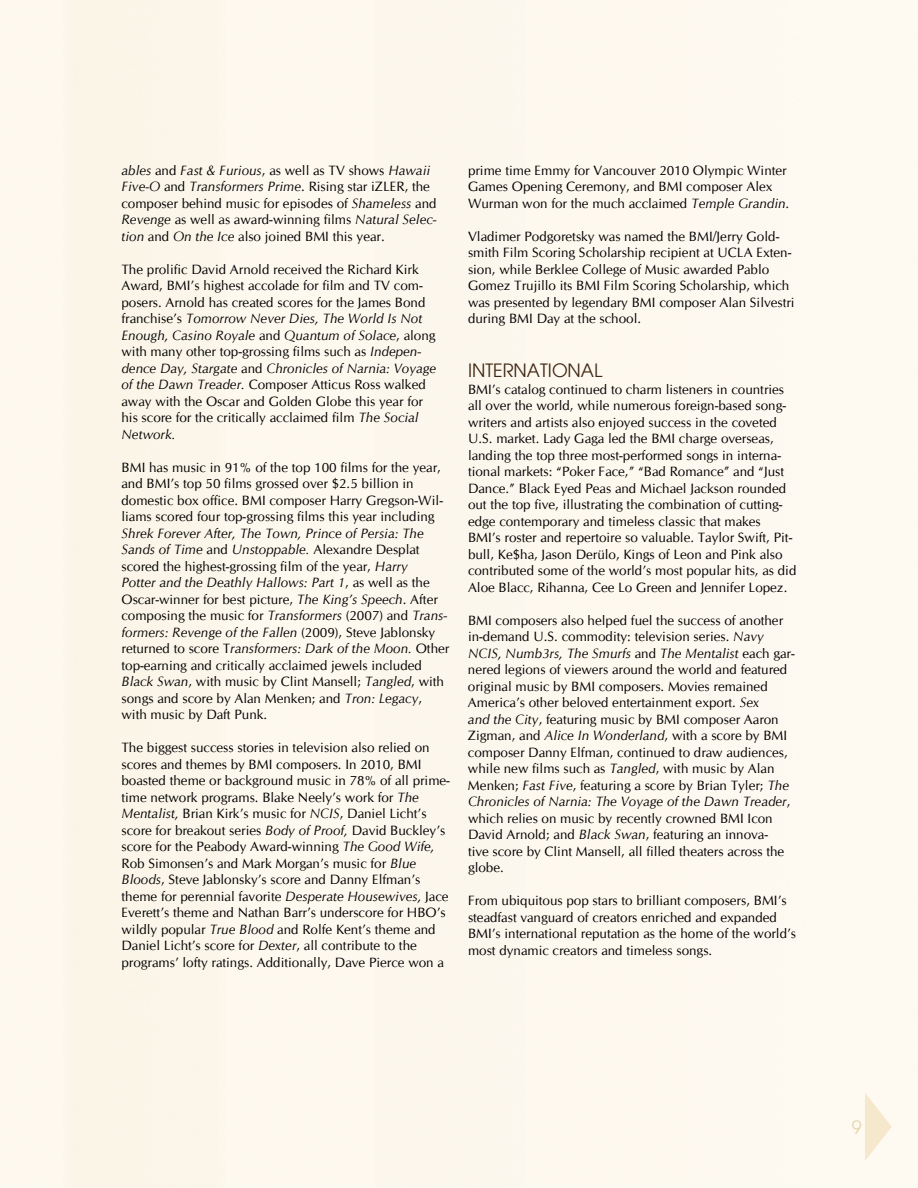
<style>
.page{position:relative;width:918px;height:1188px;background:#fff}
.page>*{position:absolute;margin:0;border:0;box-sizing:border-box;transform-origin:0 0}
.t1{font:18px "Avant Garde";color:#402713}
.t2{font:18px "Avant Garde";color:#e6d6aa}
.t3{font:13.5px/16.5px "CG Omega";color:#000}
.s1{font-style:italic}
</style>
<div class="page">
<svg style="left:865px;top:1093px;width:27px;height:68px"></svg>
<p class="t3" style="left:121px;top:162px;width:317px"><span class="s1">ables</span> and <span class="s1">Fast &amp; Furious</span>, as well as TV shows <span class="s1">Hawaii Five-O</span> and <span class="s1">Transformers Prime</span>. Rising star iZLER, the composer behind music for episodes of <span class="s1">Shameless</span> and <span class="s1">Revenge</span> as well as award-winning films <span class="s1">Natural Selec&shy;tion</span> and <span class="s1">On the Ice</span> also joined BMI this year.</p>
<p class="t3" style="left:121px;top:261px;width:316px">The prolific David Arnold received the Richard Kirk Award, BMI’s highest accolade for film and TV com&shy;posers. Arnold has created scores for the James Bond franchise’s <span class="s1">Tomorrow Never Dies, The World Is Not Enough, Casino Royale</span> and <span class="s1">Quantum of Solace</span>, along with many other top-grossing films such as <span class="s1">Indepen&shy;dence Day, Stargate</span> and <span class="s1">Chronicles of Narnia: Voyage of the Dawn Treader.</span> Composer Atticus Ross walked away with the Oscar and Golden Globe this year for his score for the critically acclaimed film <span class="s1">The Social Network.</span></p>
<p class="t3" style="left:122px;top:459px;width:323px">BMI has music in 91% of the top 100 films for the year, and BMI’s top 50 films grossed over $2.5 billion in domestic box office. BMI composer Harry Gregson-Wil&shy;liams scored four top-grossing films this year including</p>
<p class="t3" style="left:122px;top:525px;width:329px"><span class="s1">Shrek Forever After, The Town, Prince of Persia: The Sands of Time</span> and <span class="s1">Unstoppable.</span> Alexandre Desplat scored the highest-grossing film of the year, <span class="s1">Harry<br>Potter and the Deathly Hallows: Part 1</span>, as well as the Oscar-winner for best picture, <span class="s1">The King’s Speech</span>. After composing the music for <span class="s1">Transformers</span> (2007) and <span class="s1">Trans&shy;formers: Revenge of the Fallen</span> (2009), Steve Jablonsky returned to score T<span class="s1">ransformers: Dark of the Moon.</span> Other top-earning and critically acclaimed jewels included <span class="s1">Black Swan</span>, with music by Clint Mansell; <span class="s1">Tangled</span>, with songs and score by Alan Menken; and <span class="s1">Tron: Legacy</span>, with music by Daft Punk.</p>
<p class="t3" style="left:122px;top:739px;width:330px">The biggest success stories in television also relied on scores and themes by BMI composers. In 2010, BMI boasted theme or background music in 78% of all prime&shy;time network programs. Blake Neely’s work for <span class="s1">The Mentalist,</span> Brian Kirk’s music for <span class="s1">NCIS</span>, Daniel Licht’s score for breakout series <span class="s1">Body of Proof,</span> David Buckley’s score for the Peabody Award-winning <span class="s1">The Good Wife, </span>Rob Simonsen’s and Mark Morgan’s music for <span class="s1">Blue Bloods</span>, Steve Jablonsky’s score and Danny Elfman’s theme for perennial favorite <span class="s1">Desperate Housewives,</span> Jace Everett’s theme and Nathan Barr’s underscore for HBO’s wildly popular <span class="s1">True Blood</span> and Rolfe Kent’s theme and Daniel Licht’s score for <span class="s1">Dexter</span>, all contribute to the programs’ lofty ratings. Additionally, Dave Pierce won a</p>
<p class="t3" style="left:468px;top:162px;width:323px">prime time Emmy for Vancouver 2010 Olympic Winter<br>Games Opening Ceremony, and BMI composer Alex<br>Wurman won for the much acclaimed <span class="s1">Temple Grandin</span>.</p>
<p class="t3" style="left:468px;top:228px;width:328px">Vladimer Podgoretsky was named the BMI/Jerry Gold&shy;smith Film Scoring Scholarship recipient at UCLA Exten&shy;sion, while Berklee College of Music awarded Pablo Gomez Trujillo its BMI Film Scoring Scholarship, which was presented by legendary BMI composer Alan Silvestri during BMI Day at the school.</p>
<h1 class="t1" style="left:468px;top:360px;width:136px">INTERNATIONAL</h1>
<p class="t3" style="left:468px;top:381px;width:330px">BMI’s catalog continued to charm listeners in countries all over the world, while numerous foreign-based song&shy;writers and artists also enjoyed success in the coveted U.S. market. Lady Gaga led the BMI charge overseas, landing the top three most-performed songs in interna&shy;tional markets: “Poker Face,” “Bad Romance” and “Just Dance.” Black Eyed Peas and Michael Jackson rounded out the top five, illustrating the combination of cutting&shy;edge contemporary and timeless classic that makes BMI’s roster and repertoire so valuable. Taylor Swift, Pit&shy;bull, Ke$ha, Jason Derülo, Kings of Leon and Pink also contributed some of the world’s most popular hits, as did Aloe Blacc, Rihanna, Cee Lo Green and Jennifer Lopez.</p>
<p class="t3" style="left:468px;top:612px;width:328px">BMI composers also helped fuel the success of another in-demand U.S. commodity: television series. <span class="s1">Navy NCIS, Numb3rs, The Smurfs</span> and <span class="s1">The Mentalist</span> each gar&shy;nered legions of viewers around the world and featured original music by BMI composers. Movies remained America’s other beloved entertainment export. <span class="s1">Sex<br>and the City</span>, featuring music by BMI composer Aaron Zigman, and <span class="s1">Alice In Wonderland</span>, with a score by BMI composer Danny Elfman, continued to draw audiences, while new films such as <span class="s1">Tangled</span>, with music by Alan Menken; <span class="s1">Fast Five</span>, featuring a score by Brian Tyler; <span class="s1">The Chronicles of Narnia: The Voyage of the Dawn Treader</span>, which relies on music by recently crowned BMI Icon David Arnold; and <span class="s1">Black Swan</span>, featuring an innova-<br>tive score by Clint Mansell, all filled theaters across the globe.</p>
<p class="t3" style="left:468px;top:892px;width:330px">From ubiquitous pop stars to brilliant composers, BMI’s steadfast vanguard of creators enriched and expanded BMI’s international reputation as the home of the world’s most dynamic creators and timeless songs.</p>
<h1 class="t2" style="left:852px;top:1116px;width:11px">9</h1>
</div>
